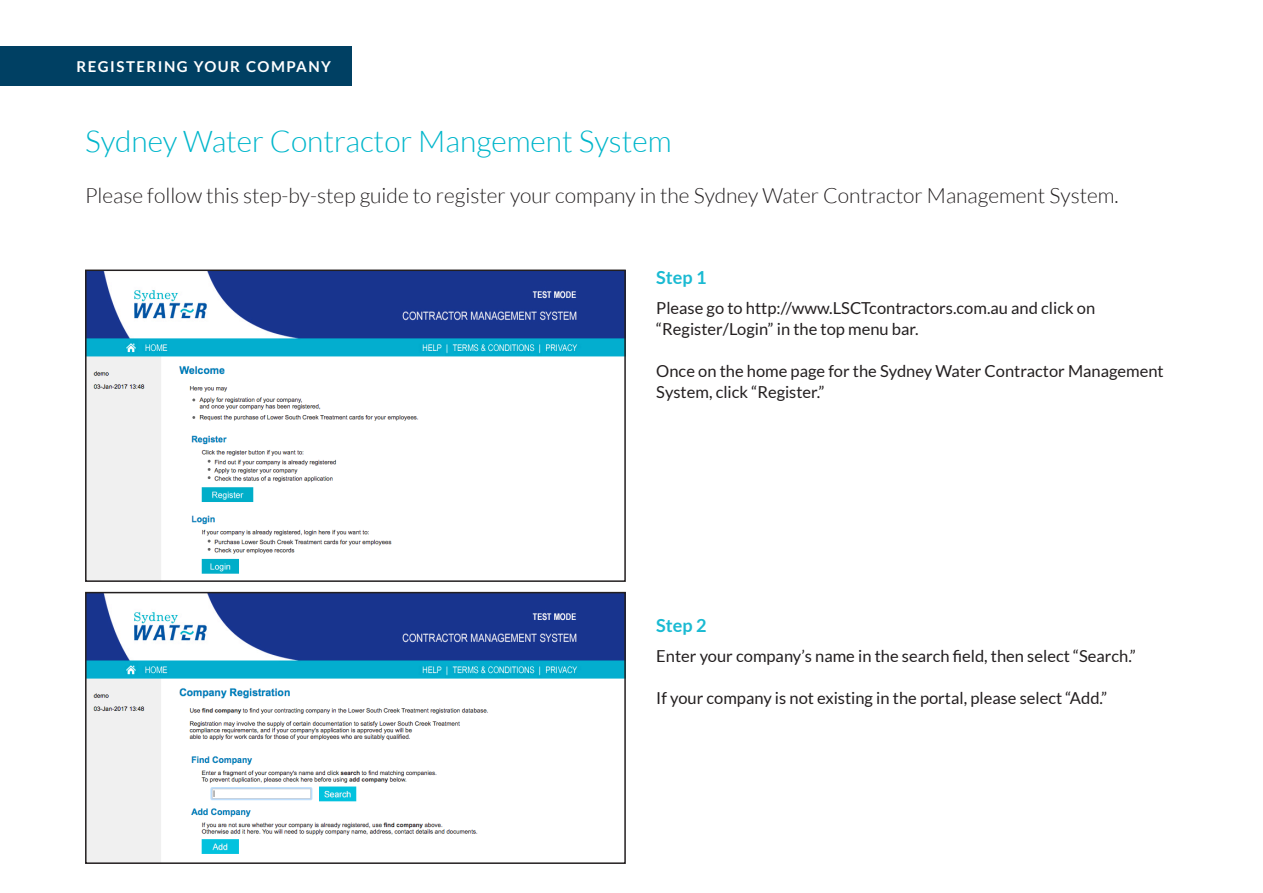
<style>
.page{position:relative;width:1263px;height:893px;background:#fff}
.page>*{position:absolute;margin:0;border:0;box-sizing:border-box;transform-origin:0 0}
.t1{font:300 30px "Lato";color:#01b6cb}
.Intro{font:300 21px "Lato";color:#231f20}
.h2-RED{font:700 18px "Lato";color:#1abad2}
.copy-n{font:16.5px/21px "Lato";color:#231f20}
.t2{font:700 15px "Lato";letter-spacing:.1em;color:#fff}
</style>
<div class="page">
<div style="left:0;top:47px;width:352px;height:39px;background:#004063"></div>
<img style="left:88px;top:273px;width:535px;height:306px">
<div style="left:85px;top:270px;width:541px;height:312px;border:2px solid #231f20"></div>
<img style="left:88px;top:595px;width:535px;height:266px">
<div style="left:85px;top:592px;width:541px;height:272px;border:2px solid #231f20"></div>
<p class="t2" style="left:77px;top:58px;width:256px">REGISTERING YOUR COMPANY</p>
<p class="t1" style="left:85px;top:125px;width:588px">Sydney Water Contractor Mangement System</p>
<p class="Intro" style="left:85px;top:184px;width:1035px">Please follow this step-by-step guide to register your company in the Sydney Water Contractor Management System.</p>
<p class="h2-RED" style="left:656px;top:267px;width:52px">Step 1</p>
<p class="copy-n" style="left:656px;top:297px;width:440px">Please go to http://www.LSCTcontractors.com.au and click on “Register/Login” in the top menu bar.</p>
<p class="copy-n" style="left:656px;top:360px;width:509px">Once on the home page for the Sydney Water Contractor Management<br>System, click “Register.”</p>
<p class="h2-RED" style="left:656px;top:615px;width:52px">Step 2</p>
<p class="copy-n" style="left:656px;top:645px;width:481px">Enter your company’s name in the search field, then select “Search.”</p>
<p class="copy-n" style="left:656px;top:687px;width:452px">If your company is not existing in the portal, please select “Add.”</p>
</div>
